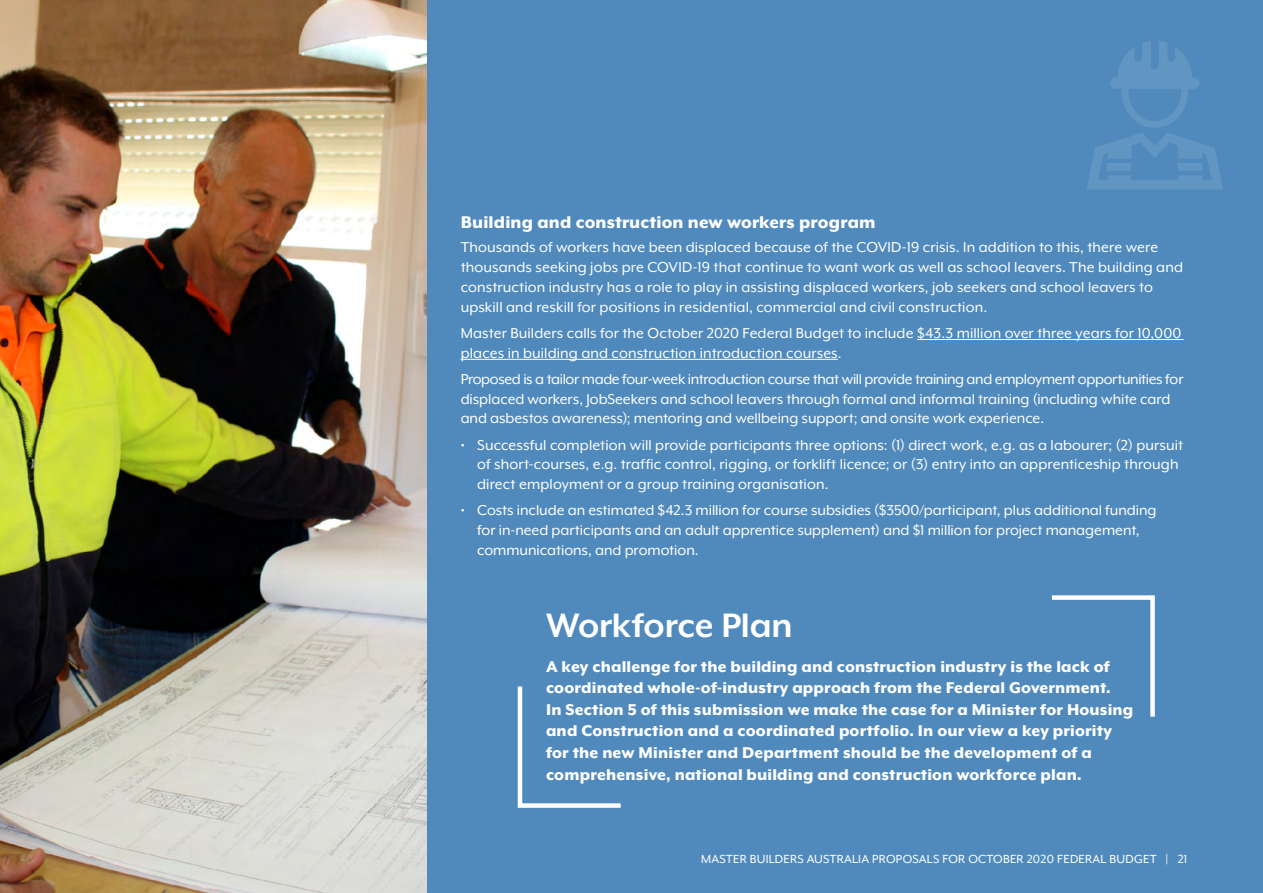
<style>
.page{position:relative;width:1263px;height:893px;background:#fff}
.page>*{position:absolute;margin:0;border:0;box-sizing:border-box;transform-origin:0 0}
.Body_-_title{font:700 39px "Mr Eaves XL Mod OT";letter-spacing:-.005em;color:#fff}
.Body_-_title-2{font:800 19.5px "Mr Eaves XL Mod OT";letter-spacing:.01em;color:#fff}
.Body{font:800 18px/21.6px "Mr Eaves XL Mod OT";letter-spacing:.01em;color:#fff}
.Body-2{font:16.5px/19.8px "Mr Eaves XL Mod OT";letter-spacing:.005em;color:#fff}
.Header_-_title{font:13.5px "Mr Eaves XL Mod OT";letter-spacing:.02em;color:#fff}
.Header{font:13.5px "Mr Eaves XL Mod OT";color:#fff}
</style>
<div class="page">
<div style="left:427px;top:0;width:836px;height:893px;background:#508abc"></div>
<svg style="left:1087px;top:41px;width:136px;height:148px"></svg>
<div style="left:1178px;top:163px;width:24px;height:8px;background:#6195c2"></div>
<svg style="left:517px;top:686px;width:104px;height:122px"></svg>
<svg style="left:1052px;top:595px;width:103px;height:122px"></svg>
<hr style="left:917px;top:339px;width:266px;height:1px;background:#fff">
<hr style="left:461px;top:359px;width:377px;height:1px;background:#fff">
<img style="left:0;top:0;width:427px;height:893px">
<p class="Body_-_title-2" style="left:461px;top:213px;width:416px">Building and construction new workers program</p>
<p class="Body-2" style="left:461px;top:237px;width:724px">Thousands of workers have been displaced because of the COVID-19 crisis. In addition to this, there were thousands seeking jobs pre COVID-19 that continue to want work as well as school leavers. The building and construction industry has a role to play in assisting displaced workers, job seekers and school leavers to upskill and reskill for positions in residential, commercial and civil construction.</p>
<p class="Body-2" style="left:461px;top:323px;width:722px">Master Builders calls for the October 2020 Federal Budget to include $43.3 million over three years for 10,000 places in building and construction introduction courses.</p>
<p class="Body-2" style="left:461px;top:369px;width:724px">Proposed is a tailor made four-week introduction course that will provide training and employment opportunities for displaced workers, JobSeekers and school leavers through formal and informal training (including white card and asbestos awareness); mentoring and wellbeing support; and onsite work experience.</p>
<p class="Body-2" style="left:477px;top:435px;width:707px;text-indent:-16px">• Successful completion will provide participants three options: (1) direct work, e.g. as a labourer; (2) pursuit of short-courses, e.g. traffic control, rigging, or forklift licence; or (3) entry into an apprenticeship through direct employment or a group training organisation.</p>
<p class="Body-2" style="left:477px;top:501px;width:681px;text-indent:-16px">• Costs include an estimated $42.3 million for course subsidies ($3500/participant, plus additional funding for in-need participants and an adult apprentice supplement) and $1 million for project management, communications, and promotion.</p>
<p class="Body_-_title" style="left:546px;top:606px;width:248px">Workforce Plan</p>
<p class="Body" style="left:546px;top:655px;width:589px">A key challenge for the building and construction industry is the lack of coordinated whole-of-industry approach from the Federal Government.<br>In Section 5 of this submission we make the case for a Minister for Housing and Construction and a coordinated portfolio. In our view a key priority for the new Minister and Department should be the development of a comprehensive, national building and construction workforce plan.</p>
<p class="Header_-_title" style="left:701px;top:853px;width:469px">MASTER BUILDERS AUSTRALIA PROPOSALS FOR OCTOBER 2020 FEDERAL BUDGET |</p>
<p class="Header" style="left:1178px;top:853px;width:11px">21</p>
</div>
